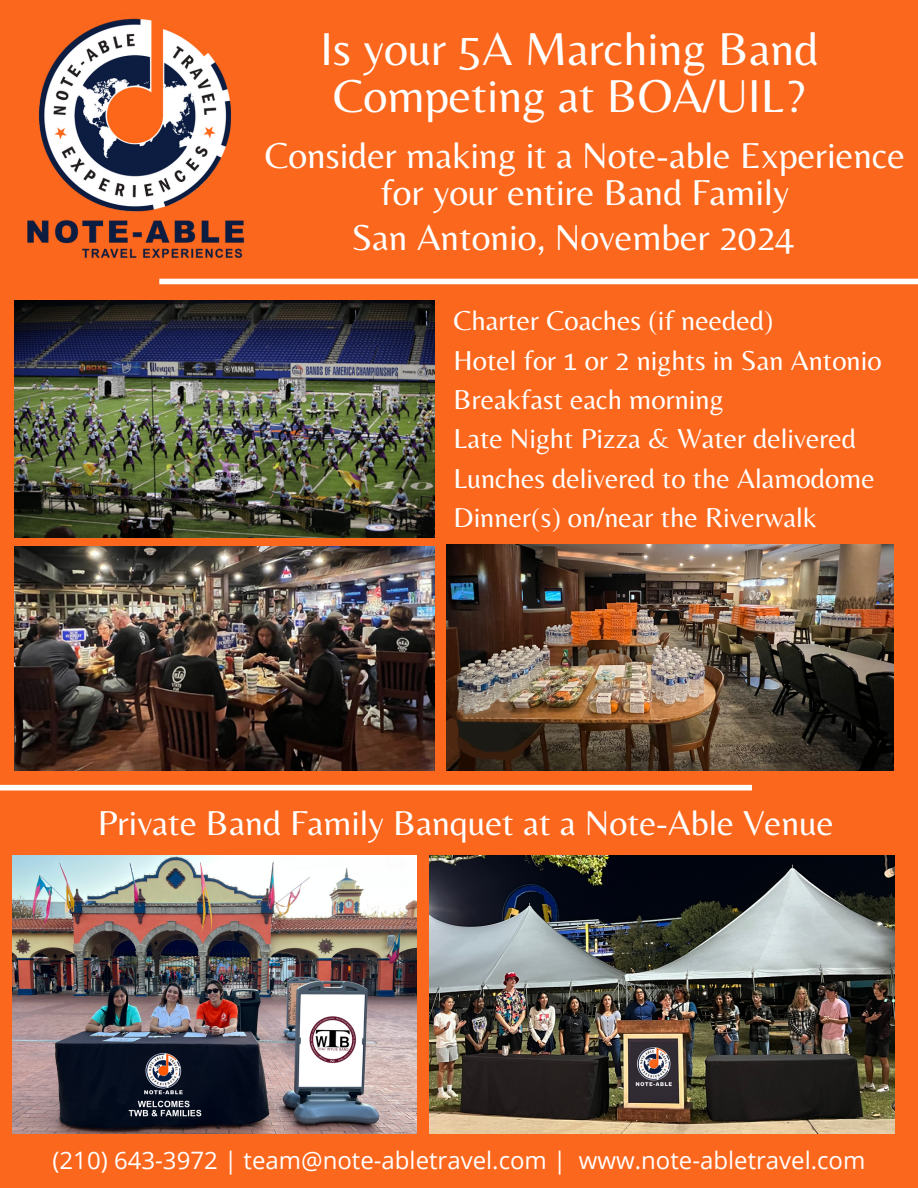
<style>
.page{position:relative;width:918px;height:1188px;background:#fb671c}
.page>*{position:absolute;margin:0;border:0;box-sizing:border-box;transform-origin:0 0}
.t1{font:48px/47.2px "Belleza";color:#fff}
.t2{font:37.5px/37.2px "Belleza";color:#fff;text-align:center}
.t3{font:36px "Belleza";color:#fff}
.t4{font:28.5px/39.3px "Belleza";color:#fff}
.t5{font:24px "Open Sans";color:#fff}
</style>
<div class="page">
<div style="left:159px;top:279px;width:759px;height:5px;background:#fff"></div>
<div style="left:0;top:785px;width:752px;height:6px;background:#fff"></div>
<img style="left:15px;top:300px;width:419px;height:238px">
<img style="left:12px;top:855px;width:404px;height:278px">
<img style="left:15px;top:547px;width:419px;height:223px">
<img style="left:429px;top:855px;width:465px;height:278px">
<img style="left:447px;top:544px;width:446px;height:227px">
<img style="left:27px;top:18px;width:218px;height:241px">
<h2 class="t1" style="left:320px;top:24px;width:500px">Is your 5A Marching Band<br>Competing at BOA/UIL?</h2>
<p class="t2" style="left:265px;top:136px;width:642px">Consider making it a Note-able Experience for your entire Band Family</p>
<p class="t2" style="left:351px;top:218px;width:444px">San Antonio, November 2024</p>
<p class="t4" style="left:454px;top:300px;width:430px">Charter Coaches (if needed)<br>Hotel for 1 or 2 nights in San Antonio<br>Breakfast each morning<br>Late Night Pizza &amp; Water delivered<br>Lunches delivered to the Alamodome<br>Dinner(s) on/near the Riverwalk</p>
<p class="t3" style="left:98px;top:802px;width:737px">Private Band Family Banquet at a Note-Able Venue</p>
<p class="t5" style="left:53px;top:1144px;width:814px">(210) 643-3972 | team@note-abletravel.com | www.note-abletravel.com</p>
</div>
